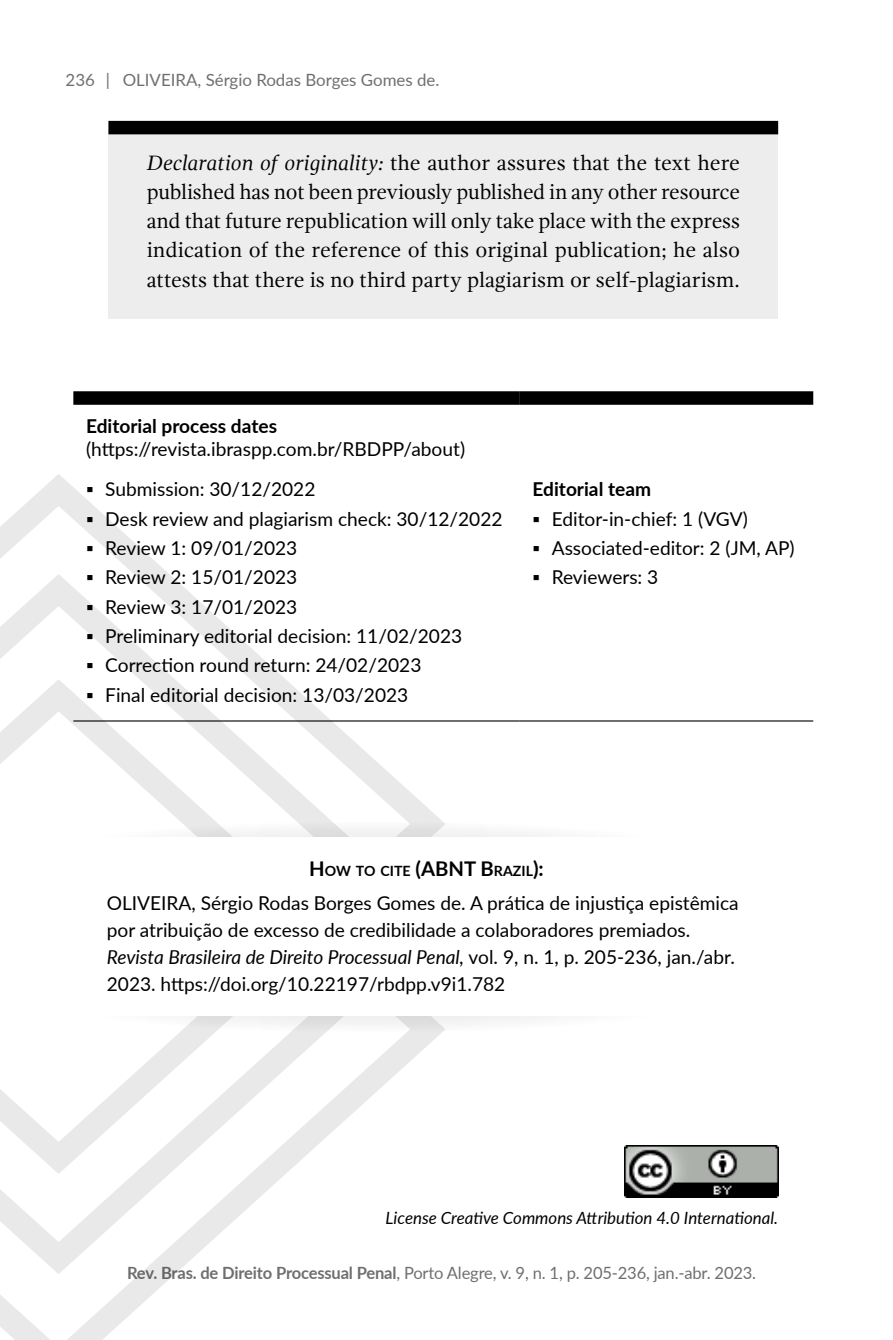
<style>
.page{position:relative;width:893px;height:1340px;background:#fff}
.page>*{position:absolute;margin:0;border:0;box-sizing:border-box;transform-origin:0 0}
.t1{font:21.38px/29.2px "Gandhi Serif";color:#000;text-align:justify}
.t2{font:19.12px/27px "Lato";color:#000}
.t3{font:700 19.12px "Lato";color:#000}
.t4{font:16.88px "Lato";letter-spacing:-.01em;color:#706f6f}
.t5{font:italic 16.88px "Lato";color:#000}
.t6{font:700 14.17px "Lato";color:#000}
.s1{font-style:italic}
.s2{font-size:20.25px}
.s3{font-weight:700}
</style>
<div class="page">
<svg style="left:0;top:474px;width:151px;height:84px"></svg>
<svg style="left:0;top:558px;width:267px;height:105px"></svg>
<svg style="left:0;top:663px;width:448px;height:676px"></svg>
<svg style="left:71px;top:821px;width:605px;height:47px;fill:#f6f6f6"></svg>
<svg style="left:71px;top:985px;width:605px;height:47px"></svg>
<div style="left:68px;top:837px;width:625px;height:178px;background:#fff"></div>
<div style="left:108px;top:128px;width:670px;height:190px;background:#ededed"></div>
<div style="left:108px;top:121px;width:670px;height:13px;background:#000"></div>
<div style="left:73px;top:391px;width:447px;height:14px;background:#000"></div>
<div style="left:520px;top:391px;width:293px;height:14px;background:#000"></div>
<hr style="left:73px;top:720px;width:447px;height:1px;background:#000">
<hr style="left:520px;top:720px;width:293px;height:1px;background:#000">
<img style="left:624px;top:1145px;width:154px;height:52px">
<p class="t4" style="left:66px;top:67px;width:375px">236 | Olivei ra, Sérgio Rodas Borges Gomes de.</p>
<p class="t1" style="left:147px;top:148px;width:595px"><span class="s1">Declaration of originality:</span> the author assures that the text here published has not been previously published in any other resource and that future republication will only take place with the express indication of the reference of this original publication; he also attests that there is no third party plagiarism or self-plagiarism.</p>
<p class="t3" style="left:86px;top:411px;width:192px">Editorial process dates</p>
<p class="t2" style="left:86px;top:434px;width:380px">(https://revista.ibraspp.com.br/RBDPP/about)</p>
<p class="t2" style="left:86px;top:475px;width:231px">▪ Submission: 30/12/2022</p>
<p class="t2" style="left:86px;top:504px;width:418px">▪ Desk review and plagiarism check: 30/12/2022</p>
<p class="t2" style="left:86px;top:534px;width:213px">▪ Review 1: 09/01/2023</p>
<p class="t2" style="left:86px;top:563px;width:213px">▪ Review 2: 15/01/2023</p>
<p class="t2" style="left:86px;top:592px;width:213px">▪ Review 3: 17/01/2023</p>
<p class="t2" style="left:86px;top:622px;width:378px">▪ Preliminary editorial decision: 11/02/2023</p>
<p class="t2" style="left:86px;top:651px;width:337px">▪ Correction round return: 24/02/2023</p>
<p class="t2" style="left:86px;top:680px;width:324px">▪ Final editorial decision: 13/03/2023</p>
<p class="t3" style="left:533px;top:475px;width:120px">Editorial team</p>
<p class="t2" style="left:533px;top:504px;width:217px">▪ Editor-in-chief: 1 (VGV)</p>
<p class="t2" style="left:533px;top:534px;width:264px">▪ Associated-editor: 2 (JM, AP)</p>
<p class="t2" style="left:533px;top:563px;width:127px">▪ Reviewers: 3</p>
<p class="t6" style="left:309px;top:860px;width:127px"><span class="s2">H</span> OW TO CITE <span class="s2">(ABNT</span></p>
<p class="t6" style="left:481px;top:860px;width:65px"><span class="s2">B</span> RAZIL<span class="s2">):</span></p>
<p class="t2" style="left:107px;top:888px;width:633px">OLIVE IRA, Sérgio Rodas Borges Gomes de. A prática de injustiça epistêmica por atribuição de excesso de credibilidade a colaboradores premiados.<br><span class="s1">Revista Brasileira de Direito Processual Penal,</span> vol. 9, n. 1, p. 205-236, jan./abr.<br>2023. https://doi.org/10.22197/rbdpp.v9i1.782</p>
<p class="t5" style="left:386px;top:1205px;width:394px">License Creative Commons Attribution 4.0 International.</p>
<p class="t4" style="left:127px;top:1260px;width:631px"><span class="s3">Rev. Bras. de Direito Processual Penal</span>, Porto Alegre, v. 9, n. 1, p. 205-236, jan.-abr. 2023.</p>
</div>
